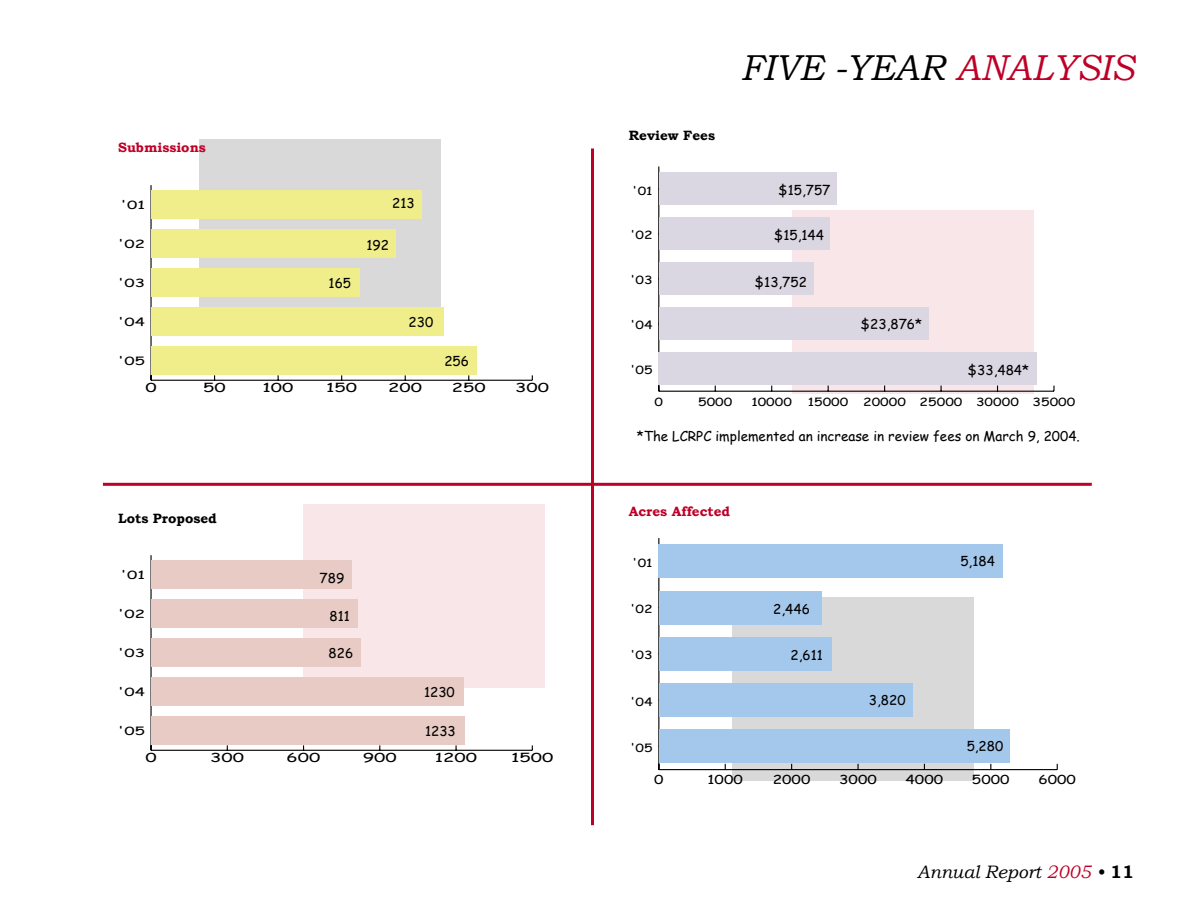
<style>
.page{position:relative;width:1188px;height:918px;background:#fff}
.page>*{position:absolute;margin:0;border:0;box-sizing:border-box;transform-origin:0 0}
.t1{font:italic 36px "Bookman Old Style";color:#000}
.t2{font:italic 18px "Bookman Old Style";color:#000}
.t3{font:13.5px "Comic Sans MS";color:#000}
.t4{font:700 13.5px "Bookman Old Style";color:#be0027}
.t5{font:700 13.5px "Bookman Old Style";color:#000}
.t6{font:12.3px "Comic Sans MS";color:#000;scale:1.5 1}
.t7{font:12.3px "Comic Sans MS";color:#000;scale:1.25 1}
.t8{font:11.25px "Comic Sans MS";color:#000;scale:1.25 1}
.t9{font:11.25px "Comic Sans MS";color:#000;scale:1.5 1}
.s1{color:#be0027}
.s2{font-weight:700;font-style:normal}
</style>
<div class="page">
<div style="left:199px;top:139px;width:241px;height:184px;background:#d9d9d9"></div>
<div style="left:732px;top:597px;width:241px;height:184px;background:#d9d9d9"></div>
<div style="left:303px;top:504px;width:241px;height:184px;background:#f8e6e9"></div>
<div style="left:792px;top:210px;width:241px;height:184px;background:#f8e6e9"></div>
<hr style="left:151px;top:380px;width:381px;height:1px;background:#000">
<hr style="left:150px;top:185px;width:2px;height:195px;background:#000">
<div style="left:151px;top:191px;width:271px;height:28px;background:#f0ed8b"></div>
<div style="left:151px;top:230px;width:244px;height:28px;background:#f0ed8b"></div>
<div style="left:151px;top:269px;width:208px;height:28px;background:#f0ed8b"></div>
<div style="left:151px;top:308px;width:292px;height:28px;background:#f0ed8b"></div>
<div style="left:151px;top:347px;width:325px;height:28px;background:#f0ed8b"></div>
<hr style="left:151px;top:750px;width:381px;height:1px;background:#000">
<hr style="left:150px;top:555px;width:2px;height:195px;background:#000">
<div style="left:151px;top:561px;width:201px;height:28px;background:#e8cbc4"></div>
<div style="left:151px;top:600px;width:206px;height:28px;background:#e8cbc4"></div>
<div style="left:151px;top:639px;width:209px;height:28px;background:#e8cbc4"></div>
<div style="left:151px;top:678px;width:313px;height:28px;background:#e8cbc4"></div>
<div style="left:151px;top:717px;width:313px;height:28px;background:#e8cbc4"></div>
<hr style="left:659px;top:769px;width:398px;height:1px;background:#000">
<hr style="left:658px;top:538px;width:1px;height:232px;background:#000">
<div style="left:659px;top:545px;width:344px;height:33px;background:#a4c8ec"></div>
<div style="left:659px;top:591px;width:162px;height:33px;background:#a4c8ec"></div>
<div style="left:659px;top:637px;width:172px;height:34px;background:#a4c8ec"></div>
<div style="left:659px;top:683px;width:253px;height:34px;background:#a4c8ec"></div>
<div style="left:659px;top:730px;width:350px;height:33px;background:#a4c8ec"></div>
<hr style="left:659px;top:391px;width:395px;height:1px;background:#000">
<hr style="left:658px;top:166px;width:1px;height:225px;background:#000">
<div style="left:659px;top:173px;width:178px;height:32px;background:#dad6e2"></div>
<div style="left:659px;top:218px;width:171px;height:32px;background:#dad6e2"></div>
<div style="left:659px;top:263px;width:155px;height:32px;background:#dad6e2"></div>
<div style="left:659px;top:308px;width:269px;height:32px;background:#dad6e2"></div>
<div style="left:659px;top:353px;width:378px;height:32px;background:#dad6e2"></div>
<hr style="left:591px;top:148px;width:3px;height:677px;background:#be0027">
<hr style="left:103px;top:483px;width:989px;height:3px;background:#be0027">
<p class="t4" style="left:118px;top:137px;width:89px">Submissions</p>
<p class="t9" style="left:121px;top:197px;width:18px">'01</p>
<p class="t3" style="left:392px;top:194px;width:24px">213</p>
<p class="t3" style="left:367px;top:235px;width:24px">192</p>
<p class="t3" style="left:329px;top:274px;width:24px">165</p>
<p class="t3" style="left:409px;top:312px;width:26px">230</p>
<p class="t9" style="left:118px;top:236px;width:20px">'02</p>
<p class="t9" style="left:118px;top:275px;width:20px">'03</p>
<p class="t9" style="left:118px;top:314px;width:20px">'04</p>
<p class="t9" style="left:118px;top:353px;width:20px">'05</p>
<p class="t3" style="left:444px;top:351px;width:26px">256</p>
<p class="t6" style="left:145px;top:379px;width:9px">0</p>
<p class="t6" style="left:203px;top:379px;width:17px">50</p>
<p class="t6" style="left:263px;top:379px;width:22px">100</p>
<p class="t6" style="left:326px;top:379px;width:22px">150</p>
<p class="t6" style="left:388px;top:379px;width:24px">200</p>
<p class="t6" style="left:452px;top:379px;width:24px">250</p>
<p class="t6" style="left:515px;top:379px;width:24px">300</p>
<p class="t5" style="left:118px;top:508px;width:100px">Lots Proposed</p>
<p class="t9" style="left:121px;top:567px;width:18px">'01</p>
<p class="t3" style="left:320px;top:568px;width:26px">789</p>
<p class="t3" style="left:330px;top:606px;width:22px">811</p>
<p class="t3" style="left:329px;top:644px;width:26px">826</p>
<p class="t9" style="left:118px;top:606px;width:20px">'02</p>
<p class="t9" style="left:118px;top:645px;width:20px">'03</p>
<p class="t9" style="left:118px;top:684px;width:20px">'04</p>
<p class="t9" style="left:118px;top:723px;width:20px">'05</p>
<p class="t3" style="left:424px;top:682px;width:32px">1230</p>
<p class="t3" style="left:425px;top:721px;width:32px">1233</p>
<p class="t6" style="left:145px;top:749px;width:9px">0</p>
<p class="t6" style="left:210px;top:749px;width:24px">300</p>
<p class="t6" style="left:287px;top:749px;width:24px">600</p>
<p class="t6" style="left:363px;top:749px;width:24px">900</p>
<p class="t6" style="left:435px;top:749px;width:30px">1200</p>
<p class="t6" style="left:511px;top:749px;width:30px">1500</p>
<p class="t5" style="left:629px;top:125px;width:88px">Review Fees</p>
<p class="t1" style="left:741px;top:43px;width:395px">FIVE -YEAR <span class="s1">ANALYSIS</span></p>
<p class="t8" style="left:632px;top:182px;width:18px">'01</p>
<p class="t3" style="left:778px;top:180px;width:54px">$15,757</p>
<p class="t3" style="left:774px;top:225px;width:51px">$15,144</p>
<p class="t3" style="left:755px;top:272px;width:54px">$13,752</p>
<p class="t8" style="left:630px;top:227px;width:20px">'02</p>
<p class="t8" style="left:630px;top:272px;width:20px">'03</p>
<p class="t8" style="left:630px;top:317px;width:20px">'04</p>
<p class="t8" style="left:630px;top:362px;width:20px">'05</p>
<p class="t3" style="left:861px;top:315px;width:63px">$23,876*</p>
<p class="t3" style="left:968px;top:360px;width:63px">$33,484*</p>
<p class="t8" style="left:655px;top:393px;width:8px">0</p>
<p class="t8" style="left:698px;top:393px;width:29px">5000</p>
<p class="t8" style="left:751px;top:393px;width:34px">10000</p>
<p class="t8" style="left:808px;top:393px;width:34px">15000</p>
<p class="t8" style="left:863px;top:393px;width:171px">20000 25000 30000 35000</p>
<p class="t3" style="left:637px;top:426px;width:445px">*The LCRPC implemented an increase in review fees on March 9, 2004.</p>
<p class="t4" style="left:629px;top:502px;width:103px">Acres Affected</p>
<p class="t8" style="left:632px;top:554px;width:18px">'01</p>
<p class="t3" style="left:960px;top:551px;width:36px">5,184</p>
<p class="t3" style="left:773px;top:599px;width:38px">2,446</p>
<p class="t3" style="left:791px;top:645px;width:34px">2,611</p>
<p class="t3" style="left:869px;top:690px;width:38px">3,820</p>
<p class="t3" style="left:967px;top:736px;width:38px">5,280</p>
<p class="t8" style="left:630px;top:601px;width:20px">'02</p>
<p class="t8" style="left:630px;top:647px;width:20px">'03</p>
<p class="t8" style="left:630px;top:693px;width:20px">'04</p>
<p class="t8" style="left:630px;top:740px;width:20px">'05</p>
<p class="t7" style="left:654px;top:771px;width:9px">0</p>
<p class="t7" style="left:708px;top:771px;width:30px">1000</p>
<p class="t7" style="left:773px;top:771px;width:32px">2000</p>
<p class="t7" style="left:839px;top:771px;width:32px">3000</p>
<p class="t7" style="left:906px;top:771px;width:32px">4000</p>
<p class="t7" style="left:972px;top:771px;width:32px">5000</p>
<p class="t7" style="left:1038px;top:771px;width:32px">6000</p>
<h2 class="t2" style="left:917px;top:860px;width:218px">Annual Report <span class="s1">2005</span> • <span class="s2">11</span></h2>
</div>
